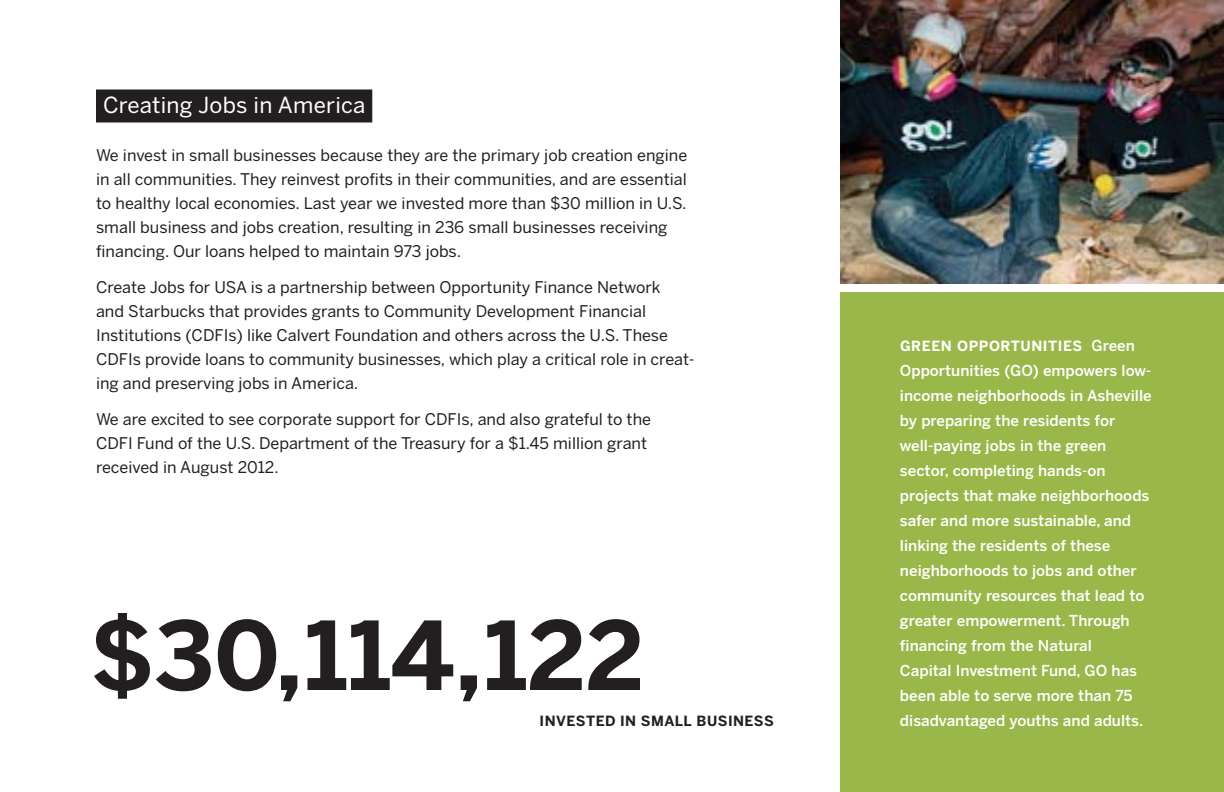
<style>
.page{position:relative;width:1224px;height:792px;background:#fff}
.page>*{position:absolute;margin:0;border:0;box-sizing:border-box;transform-origin:0 0}
.t1{font:700 94px "Benton Sans";color:#231f20}
.t2{font:22px "Benton Sans";letter-spacing:.01em;color:#fff}
.t3{font:16px/24px "Benton Sans";color:#231f20}
.t4{font:500 15px/25px "Benton Sans";color:#fff}
.t5{font:700 14px "Benton Sans";letter-spacing:.04em;color:#fff}
.t6{font:700 14px "Benton Sans";letter-spacing:.03em;color:#231f20}
.s1{font-weight:500;font-size:15px}
</style>
<div class="page">
<div style="left:840px;top:292px;width:384px;height:500px;background:#99b849"></div>
<img style="left:840px;top:0;width:384px;height:284px">
<div style="left:96px;top:89px;width:276px;height:33px;background:#231f20"></div>
<h2 class="t2" style="left:103px;top:97px;width:264px">Creating Jobs in America</h2>
<p class="t3" style="left:96px;top:145px;width:593px">We invest in small businesses because they are the primary job creation engine in all communities. They reinvest profits in their communities, and are essential to healthy local economies. Last year we invested more than $30 million in U.S. small business and jobs creation, resulting in 236 small businesses receiving financing. Our loans helped to maintain 973 jobs.</p>
<p class="t3" style="left:96px;top:277px;width:600px">Create Jobs for USA is a partnership between Opportunity Finance Network<br>and Starbucks that provides grants to Community Development Financial Institutions (CDFIs) like Calvert Foundation and others across the U.S. These CDFIs provide loans to community businesses, which play a critical role in creat&shy;ing and preserving jobs in America.</p>
<p class="t3" style="left:96px;top:409px;width:557px">We are excited to see corporate support for CDFIs, and also grateful to the<br>CDFI Fund of the U.S. Department of the Treasury for a $1.45 million grant received in August 2012.</p>
<h1 class="t1" style="left:90px;top:621px;width:556px">$30,114,122</h1>
<p class="t6" style="left:540px;top:716px;width:236px">INVESTED IN SMALL BUSINESS</p>
<p class="t5" style="left:900px;top:341px;width:236px">GREEN OPPORTUNITIES <span class="s1">Green</span></p>
<p class="t4" style="left:900px;top:359px;width:253px">Opportunities (GO) empowers low&shy;income neighborhoods in Asheville by preparing the residents for well-paying jobs in the green sector, completing hands-on projects that make neighborhoods safer and more sustainable, and linking the residents of these neighborhoods to jobs and other community resources that lead to greater empowerment. Through financing from the Natural<br>Capital Investment Fund, GO has been able to serve more than 75 disadvantaged youths and adults.</p>
</div>
